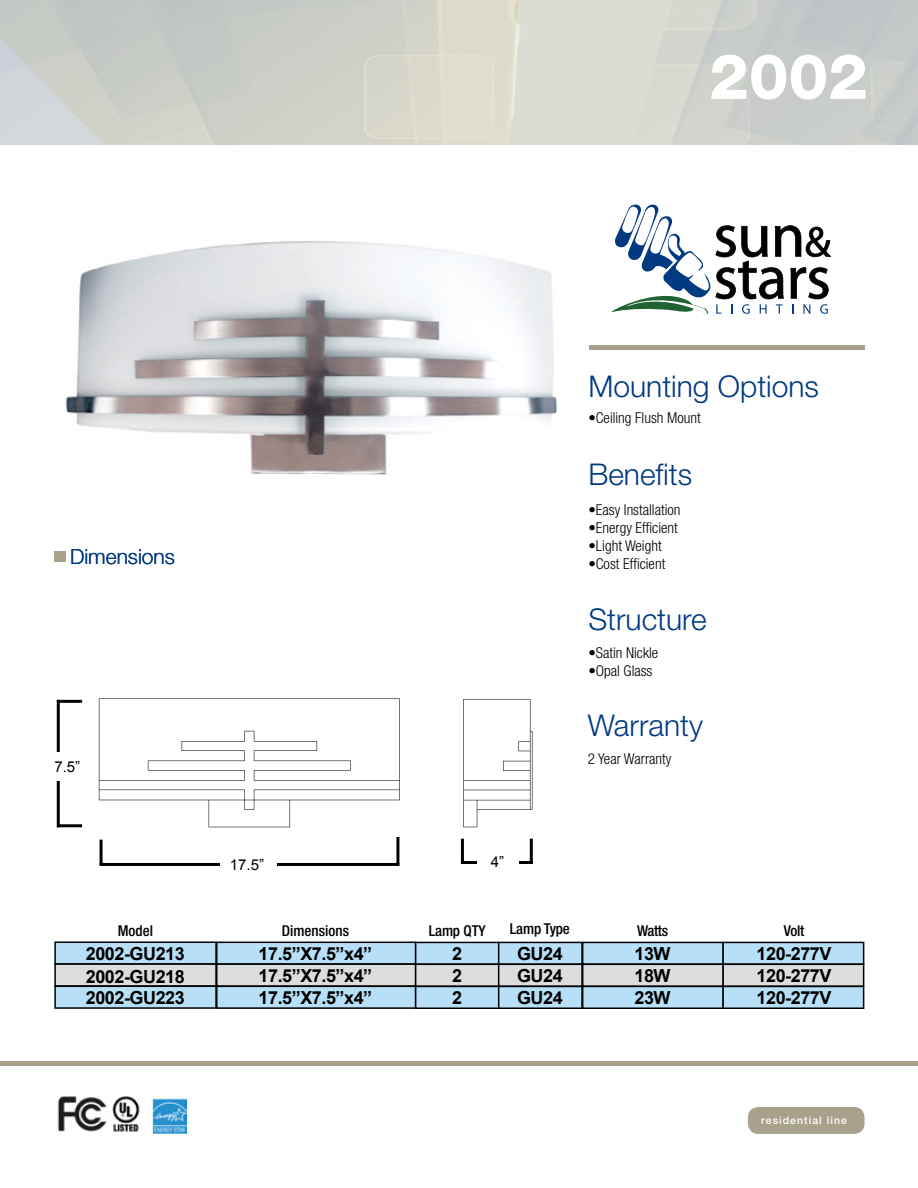
<style>
.page{position:relative;width:918px;height:1188px;background:#fff}
.page>*{position:absolute;margin:0;border:0;box-sizing:border-box;transform-origin:0 0}
.t1{font:800 63px "Helvetica Neue LT Pro";color:#fff}
.t2{font:300 30px "Helvetica Neue LT Pro";color:#013a81}
.t3{font:300 21px "Helvetica Neue LT Pro";color:#013a81}
.t4{font:700 18px "Arial";letter-spacing:-.025em;color:#000}
.t5{font:300 condensed 15px "Helvetica Neue LT Pro";color:#000}
.t6{font:500 condensed 15px "Helvetica Neue LT Pro";letter-spacing:-.01em;color:#000}
.t7{font:15px "Arial";color:#000}
.t8{font:500 10.5px "Helvetica Neue LT Pro";letter-spacing:.1em;color:#fff}
</style>
<div class="page">
<hr style="left:0;top:1062px;width:918px;height:4px;background:#a8a18c">
<div style="left:748px;top:1107px;width:117px;height:27px;background:#a8a18c;border-radius:11px"></div>
<img style="left:57px;top:1096px;width:129px;height:38px">
<hr style="left:589px;top:346px;width:275px;height:4px;background:#a8a18c">
<div style="left:54px;top:551px;width:12px;height:11px;background:#a8a18c"></div>
<div style="left:54px;top:941px;width:163px;height:24px;background:#b7dff7;border:2px solid #000101"></div>
<div style="left:415px;top:942px;width:85px;height:23px;background:#b7dff7;border:2px solid #000101"></div>
<div style="left:498px;top:942px;width:85px;height:23px;background:#b7dff7;border:2px solid #000101"></div>
<div style="left:582px;top:942px;width:142px;height:23px;background:#b7dff7;border:2px solid #000101"></div>
<div style="left:722px;top:942px;width:142px;height:23px;background:#b7dff7;border:2px solid #000101"></div>
<div style="left:216px;top:942px;width:200px;height:23px;background:#b7dff7;border:2px solid #000101"></div>
<div style="left:54px;top:986px;width:163px;height:23px;background:#b7dff7;border:2px solid #000101"></div>
<div style="left:415px;top:986px;width:85px;height:23px;background:#b7dff7;border:2px solid #000101"></div>
<div style="left:498px;top:986px;width:85px;height:23px;background:#b7dff7;border:2px solid #000101"></div>
<div style="left:582px;top:986px;width:142px;height:23px;background:#b7dff7;border:2px solid #000101"></div>
<div style="left:722px;top:986px;width:142px;height:23px;background:#b7dff7;border:2px solid #000101"></div>
<div style="left:216px;top:986px;width:200px;height:23px;background:#b7dff7;border:2px solid #000101"></div>
<div style="left:54px;top:963px;width:163px;height:24px;background:#dcddde;border:2px solid #000101"></div>
<div style="left:415px;top:964px;width:85px;height:23px;background:#dcddde;border:2px solid #000101"></div>
<div style="left:498px;top:964px;width:85px;height:23px;background:#dcddde;border:2px solid #000101"></div>
<div style="left:582px;top:964px;width:142px;height:23px;background:#dcddde;border:2px solid #000101"></div>
<div style="left:722px;top:964px;width:142px;height:23px;background:#dcddde;border:2px solid #000101"></div>
<div style="left:216px;top:963px;width:200px;height:24px;background:#dcddde;border:2px solid #000101"></div>
<img style="left:65px;top:241px;width:493px;height:234px">
<svg style="left:99px;top:698px;width:301px;height:129px"></svg>
<svg style="left:463px;top:699px;width:69px;height:128px"></svg>
<hr style="left:57px;top:700px;width:3px;height:127px;background:#000">
<hr style="left:461px;top:861px;width:72px;height:3px;background:#000">
<hr style="left:100px;top:863px;width:299px;height:3px;background:#000">
<hr style="left:57px;top:824px;width:25px;height:3px;background:#000">
<hr style="left:530px;top:839px;width:3px;height:25px;background:#000">
<hr style="left:100px;top:840px;width:3px;height:25px;background:#000">
<hr style="left:57px;top:700px;width:25px;height:3px;background:#000">
<hr style="left:461px;top:839px;width:3px;height:25px;background:#000">
<hr style="left:396px;top:837px;width:3px;height:28px;background:#000">
<div style="left:48px;top:753px;width:24px;height:28px;background:#fff"></div>
<div style="left:220px;top:854px;width:57px;height:18px;background:#fff"></div>
<div style="left:477px;top:853px;width:42px;height:19px;background:#fff"></div>
<svg style="left:611px;top:204px;width:220px;height:110px"></svg>
<h1 class="t1" style="left:709px;top:39px;width:160px">2002</h1>
<h2 class="t2" style="left:589px;top:368px;width:232px">Mounting Options</h2>
<p class="t5" style="left:588px;top:409px;width:114px">•Ceiling Flush Mount</p>
<p class="t3" style="left:70px;top:543px;width:106px">Dimensions</p>
<p class="t7" style="left:54px;top:757px;width:27px">7.5”</p>
<p class="t7" style="left:230px;top:854px;width:36px">17.5”</p>
<p class="t7" style="left:491px;top:852px;width:15px">4”</p>
<h2 class="t2" style="left:588px;top:456px;width:105px">Benefits</h2>
<p class="t5" style="left:588px;top:501px;width:94px">•Easy Installation</p>
<p class="t5" style="left:588px;top:519px;width:91px">•Energy Efficient</p>
<p class="t5" style="left:588px;top:537px;width:75px">•Light Weight</p>
<p class="t5" style="left:588px;top:555px;width:78px">•Cost Efficient</p>
<h2 class="t2" style="left:588px;top:601px;width:120px">Structure</h2>
<p class="t5" style="left:588px;top:644px;width:71px">•Satin Nickle</p>
<p class="t5" style="left:588px;top:662px;width:66px">•Opal Glass</p>
<h2 class="t2" style="left:588px;top:707px;width:117px">Warranty</h2>
<p class="t5" style="left:588px;top:750px;width:85px">2 Year Warranty</p>
<p class="t6" style="left:118px;top:922px;width:37px">Model</p>
<p class="t6" style="left:282px;top:922px;width:69px">Dimensions</p>
<p class="t6" style="left:429px;top:922px;width:58px">Lamp QTY</p>
<p class="t6" style="left:510px;top:920px;width:62px">Lamp Type</p>
<p class="t6" style="left:637px;top:922px;width:33px">Watts</p>
<p class="t6" style="left:784px;top:922px;width:22px">Volt</p>
<p class="t4" style="left:86px;top:942px;width:100px">2002-GU213</p>
<p class="t4" style="left:86px;top:986px;width:100px">2002-GU223</p>
<p class="t4" style="left:517px;top:942px;width:47px">GU24</p>
<p class="t4" style="left:517px;top:986px;width:47px">GU24</p>
<p class="t4" style="left:259px;top:942px;width:115px">17.5”X7.5”x4”</p>
<p class="t4" style="left:259px;top:986px;width:115px">17.5”X7.5”x4”</p>
<p class="t4" style="left:452px;top:942px;width:12px">2</p>
<p class="t4" style="left:452px;top:986px;width:12px">2</p>
<p class="t4" style="left:635px;top:942px;width:38px">13W</p>
<p class="t4" style="left:635px;top:986px;width:38px">23W</p>
<p class="t4" style="left:757px;top:942px;width:76px">120-277V</p>
<p class="t4" style="left:757px;top:986px;width:76px">120-277V</p>
<p class="t4" style="left:517px;top:963px;width:47px">GU24</p>
<p class="t4" style="left:635px;top:963px;width:38px">18W</p>
<p class="t4" style="left:757px;top:963px;width:76px">120-277V</p>
<p class="t4" style="left:259px;top:964px;width:115px">17.5”X7.5”x4”</p>
<p class="t4" style="left:452px;top:964px;width:12px">2</p>
<p class="t4" style="left:86px;top:965px;width:100px">2002-GU218</p>
<p class="t8" style="left:761px;top:1114px;width:87px">residential line</p>
</div>
